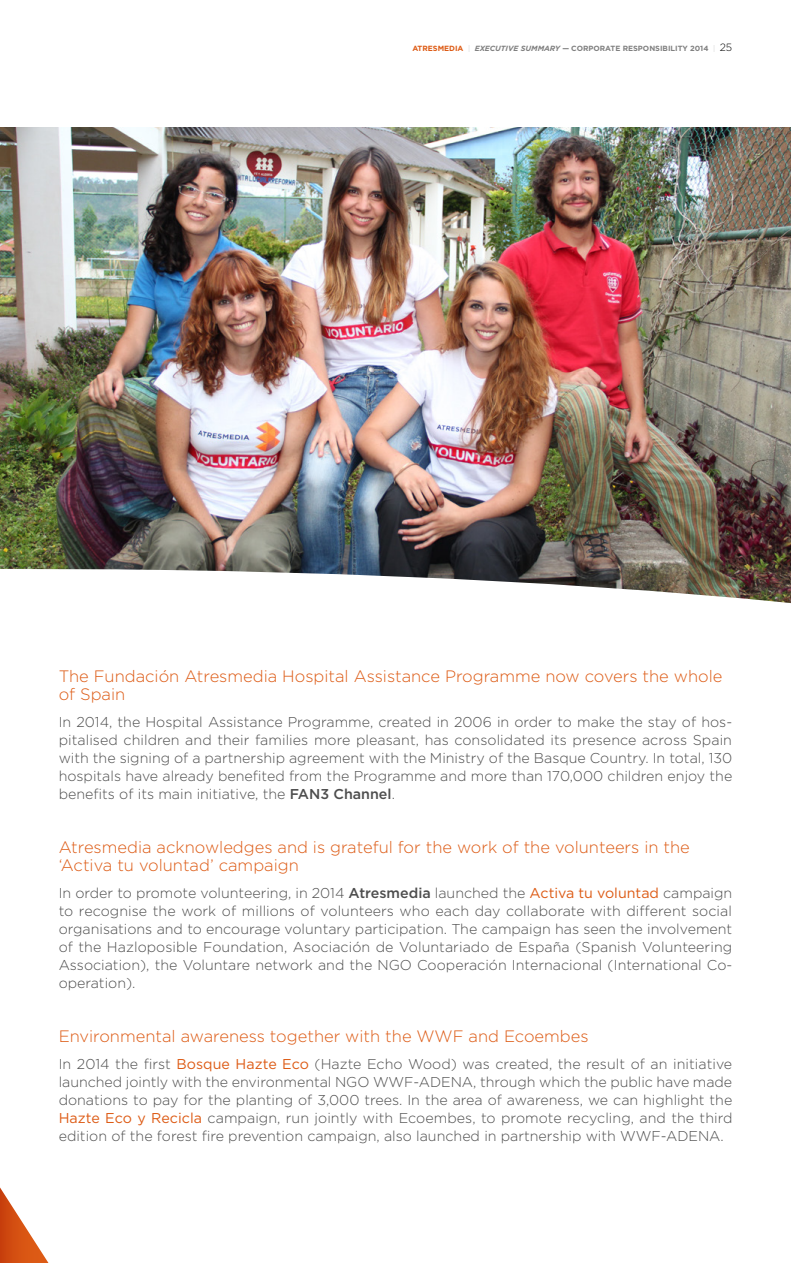
<style>
.page{position:relative;width:791px;height:1263px;background:#fff}
.page>*{position:absolute;margin:0;border:0;box-sizing:border-box;transform-origin:0 0}
.t1{font:300 16.5px/18px "Gotham";color:#dd5b15}
.t2{font:300 14.25px/18px "Gotham";color:#4d4d4d;text-align:justify}
.t3{font:700 7.5px "Gotham";color:#808080}
.s1{color:#dd5b15}
.s2{font-weight:300;color:#c4c4c4}
.s3{font-style:italic}
.s4{font-weight:300;font-size:10.5px;color:#000}
.s5{font-weight:500}
.s6{font-weight:400;color:#dd5b15}
</style>
<div class="page">
<img style="left:0;top:127px;width:791px;height:433px">
<img style="left:0;top:560px;width:791px;height:43px">
<svg style="left:0;top:1187px;width:48px;height:76px"></svg>
<p class="t3" style="left:412px;top:43px;width:321px"><span class="s1">ATRESMEDIA</span> <span class="s2">|</span> <span class="s3">EXECUTIVE SUMMARY</span> — CORPORATE RESPONSIBILITY 2014 <span class="s2">|</span> <span class="s4">25</span></p>
<p class="t1" style="left:59px;top:666px;width:665px">The Fundación Atresmedia Hospital Assistance Programme now covers the whole of Spain</p>
<p class="t2" style="left:59px;top:712px;width:675px">In 2014, the Hospital Assistance Programme, created in 2006 in order to make the stay of hos&shy;pitalised children and their families more pleasant, has consolidated its presence across Spain with the signing of a partnership agreement with the Ministry of the Basque Country. In total, 130 hospitals have already benefited from the Programme and more than 170,000 children enjoy the benefits of its main initiative, the <span class="s5">FAN3 Channel</span>.</p>
<p class="t1" style="left:59px;top:837px;width:633px">Atresmedia acknowledges and is grateful for the work of the volunteers in the ‘Activa tu voluntad’ campaign</p>
<p class="t2" style="left:59px;top:883px;width:675px">In order to promote volunteering, in 2014 <span class="s5">Atresmedia</span> launched the <span class="s6">Activa tu voluntad</span> campaign to recognise the work of millions of volunteers who each day collaborate with different social organisations and to encourage voluntary participation. The campaign has seen the involvement of the Hazloposible Foundation, Asociación de Voluntariado de España (Spanish Volunteering Association), the Voluntare network and the NGO Cooperación Internacional (International Co&shy;operation).</p>
<p class="t1" style="left:59px;top:1026px;width:531px">Environmental awareness together with the WWF and Ecoembes</p>
<p class="t2" style="left:59px;top:1054px;width:675px">In 2014 the first <span class="s6">Bosque Hazte Eco</span> (Hazte Echo Wood) was created, the result of an initiative launched jointly with the environmental NGO WWF-ADENA, through which the public have made donations to pay for the planting of 3,000 trees. In the area of awareness, we can highlight the <span class="s6">Hazte Eco y Recicla</span> campaign, run jointly with Ecoembes, to promote recycling, and the third edition of the forest fire prevention campaign, also launched in partnership with WWF-ADENA.</p>
</div>
